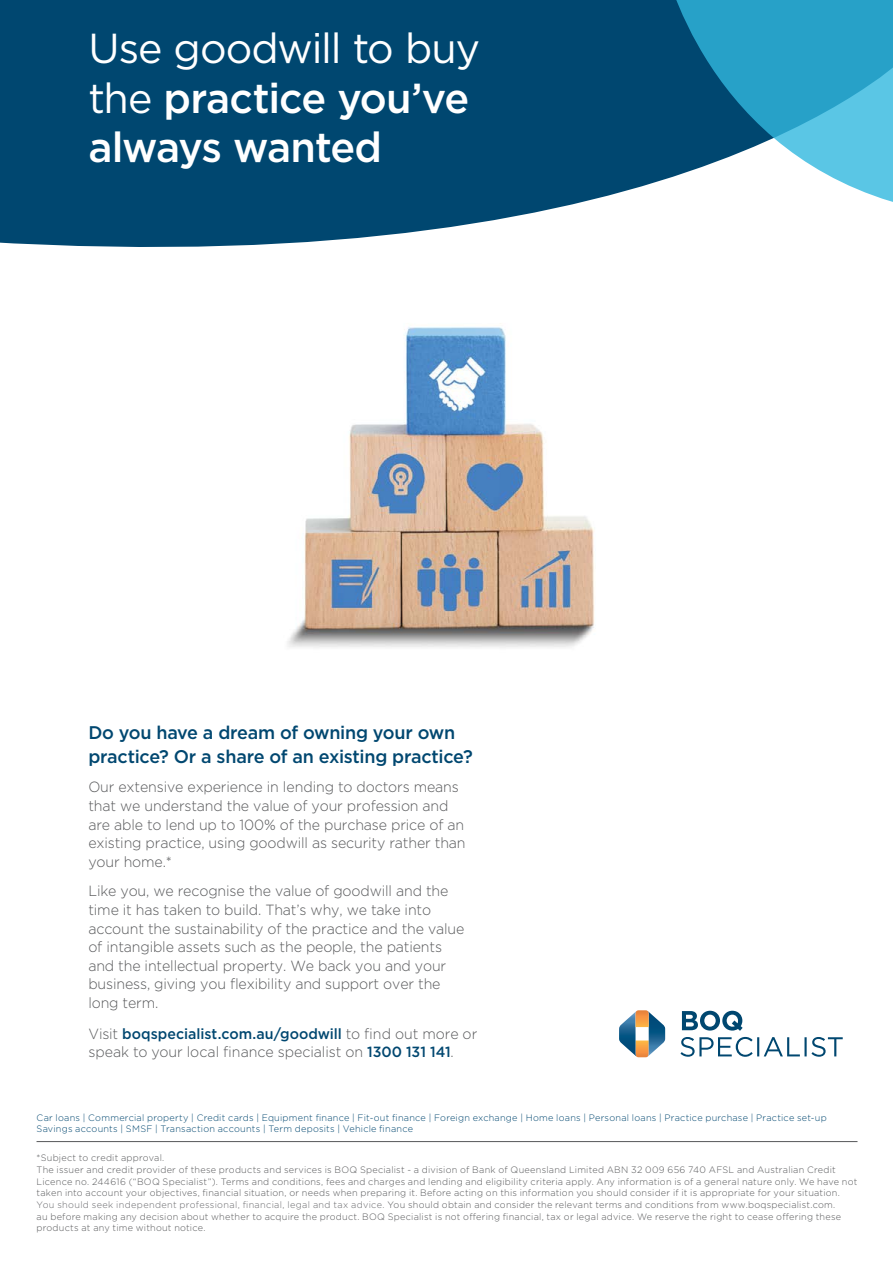
<style>
.page{position:relative;width:893px;height:1263px;background:#fff}
.page>*{position:absolute;margin:0;border:0;box-sizing:border-box;transform-origin:0 0}
.t1{font:500 41.85px/49.7px "Gotham";letter-spacing:-.03em;color:#fff}
.t2{font:500 18.3px/23.2px "Gotham";letter-spacing:-.015em;color:#004770}
.t3{font:300 14.7px/18.6px "Gotham";letter-spacing:-.01em;color:#58595b;scale:.96 1}
.t4{font:300 9.3px/11.7px "Gotham";letter-spacing:.025em;color:#58595b}
.t5{font:300 9.3px/11.1px "Gotham";letter-spacing:.025em;color:#004770}
.s1{font-weight:400}
.s2{font-weight:500;color:#004770}
.s3{color:#696a6d}
</style>
<div class="page">
<div style="left:0;top:0;width:659px;height:247px;background:#004770"></div>
<svg style="left:659px;top:0;width:234px;height:202px"></svg>
<svg style="left:619px;top:1010px;width:46px;height:47px"></svg>
<svg style="left:682px;top:1011px;width:61px;height:20px"></svg>
<svg style="left:680px;top:1037px;width:163px;height:20px"></svg>
<img style="left:287px;top:327px;width:308px;height:321px">
<hr style="left:37px;top:1141px;width:820px;height:1px;background:#58595b">
<h1 class="t1" style="left:88px;top:23px;width:393px"><span class="s1">Use goodwill to buy the</span> practice you’ve always wanted</h1>
<h2 class="t2" style="left:88px;top:721px;width:386px">Do you have a dream of owning your own practice? Or a share of an existing practice?</h2>
<h3 class="t3" style="left:88px;top:777px;width:394px">Our extensive experience in lending to doctors means that we understand the value of your profession and are able to lend up to 100% of the purchase price of an existing practice, using goodwill as security rather than your home.*</h3>
<p class="t3" style="left:88px;top:881px;width:393px">Like you, we recognise the value of goodwill and the time it has taken to build. That’s why, we take into account the sustainability of the practice and the value of intangible assets such as the people, the patients and the intellectual property. We back you and your business, giving you flexibility and support over the long term.</p>
<h3 class="t3" style="left:88px;top:1024px;width:407px">Visit <span class="s2">boqspecialist.com.au/goodwill</span> to find out more or speak to your local finance specialist on <span class="s2">1300 131 141</span>.</h3>
<p class="t5" style="left:37px;top:1111px;width:792px">Car loans | Commercial property | Credit cards | Equipment finance | Fit-out finance | Foreign exchange | Home loans | Personal loans | Practice purchase | Practice set-up<br>Savings accounts | SMSF | Transaction accounts | Term deposits | Vehicle finance</p>
<p class="t4" style="left:37px;top:1152px;width:822px">*Subject to credit approval.<br>The issuer and credit provider of these products and services is BOQ Specialist - a division of Bank of Queensland Limited ABN 32 009 656 740 AFSL and Australian Credit Licence no. 244616 (“BOQ Specialist”). Terms and conditions, fees and charges and lending and eligibility criteria apply. Any information is of a general nature only. We have not taken into account your objectives, financial situation, or needs when preparing it. Before acting on this information you should consider if it is appropriate for your situation.<br><span class="s3">You should seek independent professional, financial, legal and tax advice.</span> You should obtain and consider the relevant terms and conditions from www.boqspecialist.com.<br>au before making any decision about whether to acquire the product. BOQ Specialist is not offering financial, tax or legal advice. We reserve the right to cease offering these products at any time without notice.</p>
</div>
